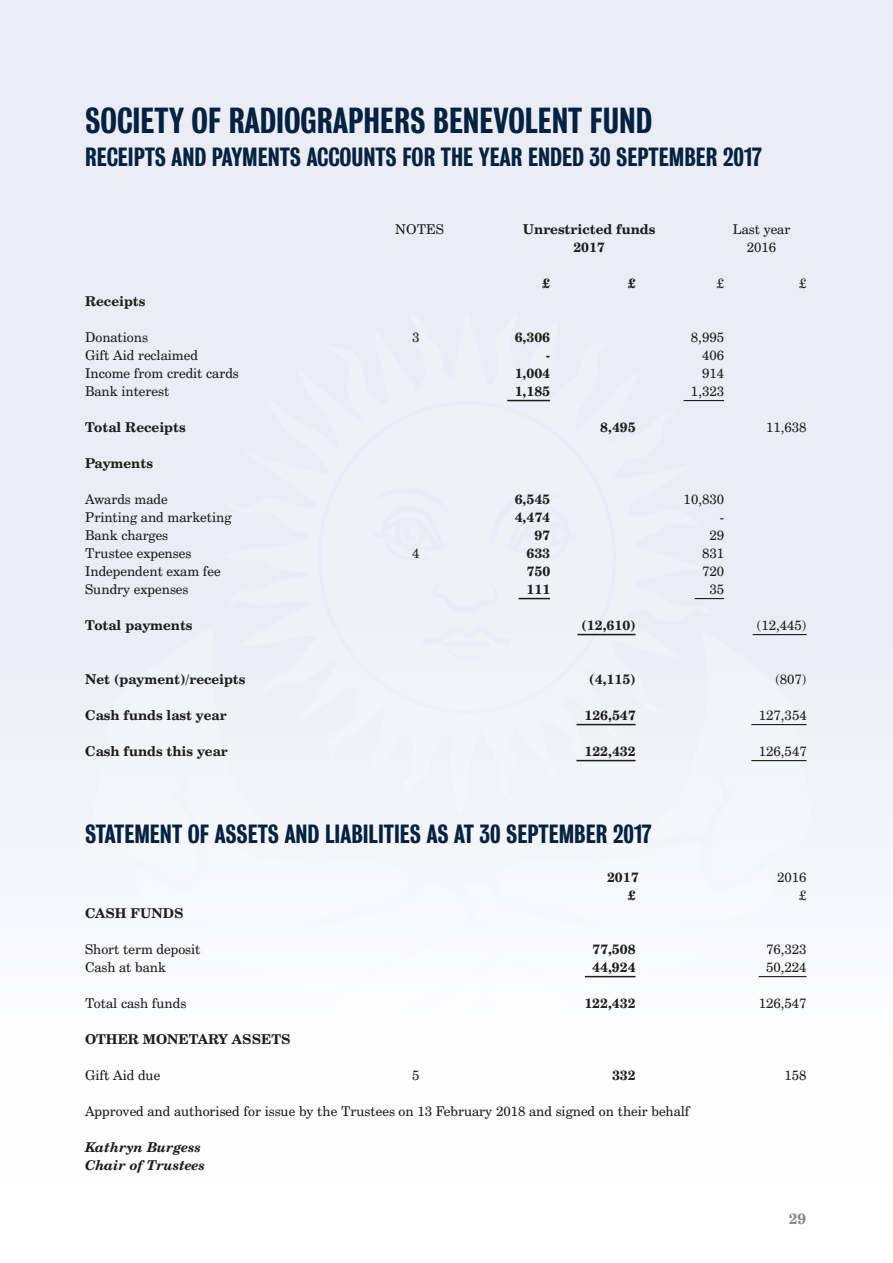
<style>
.page{position:relative;width:893px;height:1263px;background:#fff}
.page>*{position:absolute;margin:0;border:0;box-sizing:border-box;transform-origin:0 0}
.t1{font:33px "Bureau Grotesque Three Five";color:#04223f}
.t2{font:24px "Bureau Grotesque Three Five";color:#04223f}
.t3{font:700 15px "Century Schoolbook BT";color:#878787}
.t4{font:13.5px "Century Schoolbook BT";color:#1d1d1b}
.t5{font:700 13.5px "Century Schoolbook BT";color:#1d1d1b}
.t6{font:italic 700 13.5px/18px "Century Schoolbook BT";color:#1d1d1b}
</style>
<div class="page">
<div style="left:0;top:0;width:893px;height:1178px;background:linear-gradient(to bottom,#e4e8f4,#fbfcfd)"></div>
<div style="left:93px;top:622px;width:122px;height:260px;background:#f3f4f9"></div>
<div style="left:215px;top:304px;width:501px;height:322px;background:#eaedf6"></div>
<div style="left:319px;top:403px;width:295px;height:309px;background:#eff1f8;border-radius:50%"></div>
<div style="left:133px;top:626px;width:677px;height:393px;background:#f4f6fa"></div>
<hr style="left:507px;top:400px;width:43px;height:1px;background:#1d1d1b">
<hr style="left:683px;top:400px;width:41px;height:1px;background:#1d1d1b">
<hr style="left:519px;top:598px;width:31px;height:1px;background:#1d1d1b">
<svg style="left:695px;top:598px;width:29px;height:1px"></svg>
<hr style="left:577px;top:634px;width:59px;height:1px;background:#1d1d1b">
<hr style="left:753px;top:634px;width:54px;height:1px;background:#1d1d1b">
<hr style="left:576px;top:724px;width:60px;height:1px;background:#1d1d1b">
<hr style="left:751px;top:724px;width:56px;height:1px;background:#1d1d1b">
<hr style="left:576px;top:760px;width:60px;height:1px;background:#1d1d1b">
<hr style="left:751px;top:760px;width:56px;height:1px;background:#1d1d1b">
<hr style="left:585px;top:976px;width:51px;height:1px;background:#1d1d1b">
<hr style="left:759px;top:976px;width:48px;height:1px;background:#1d1d1b">
<h1 class="t1" style="left:85px;top:101px;width:569px">SOCIETY OF RADIOGRAPHERS BENEVOLENT FUND</h1>
<h2 class="t2" style="left:85px;top:143px;width:678px">RECEIPTS AND PAYMENTS ACCOUNTS FOR THE YEAR ENDED 30 SEPTEMBER 2017</h2>
<p class="t4" style="left:395px;top:221px;width:50px">NOTES</p>
<p class="t5" style="left:523px;top:221px;width:134px">Unrestricted funds</p>
<p class="t4" style="left:733px;top:221px;width:59px">Last year</p>
<p class="t5" style="left:573px;top:239px;width:33px">2017</p>
<p class="t4" style="left:747px;top:239px;width:31px">2016</p>
<p class="t5" style="left:542px;top:275px;width:9px">£</p>
<p class="t5" style="left:628px;top:275px;width:9px">£</p>
<p class="t4" style="left:717px;top:275px;width:9px">£</p>
<p class="t4" style="left:799px;top:275px;width:9px">£</p>
<p class="t5" style="left:85px;top:293px;width:62px">Receipts</p>
<p class="t4" style="left:85px;top:329px;width:65px">Donations</p>
<p class="t4" style="left:412px;top:329px;width:9px">3</p>
<p class="t5" style="left:515px;top:329px;width:37px">6,306</p>
<p class="t4" style="left:691px;top:329px;width:35px">8,995</p>
<p class="t4" style="left:85px;top:347px;width:114px">Gift Aid reclaimed</p>
<p class="t5" style="left:546px;top:347px;width:6px">-</p>
<p class="t4" style="left:702px;top:347px;width:24px">406</p>
<p class="t4" style="left:85px;top:365px;width:155px">Income from credit cards</p>
<p class="t5" style="left:515px;top:365px;width:37px">1,004</p>
<p class="t4" style="left:702px;top:365px;width:24px">914</p>
<p class="t4" style="left:85px;top:383px;width:86px">Bank interest</p>
<p class="t5" style="left:515px;top:383px;width:37px">1,185</p>
<p class="t4" style="left:691px;top:383px;width:35px">1,323</p>
<p class="t5" style="left:85px;top:419px;width:102px">Total Receipts</p>
<p class="t5" style="left:600px;top:419px;width:37px">8,495</p>
<p class="t4" style="left:766px;top:419px;width:42px">11,638</p>
<p class="t5" style="left:85px;top:455px;width:69px">Payments</p>
<p class="t4" style="left:85px;top:491px;width:84px">Awards made</p>
<p class="t5" style="left:515px;top:491px;width:37px">6,545</p>
<p class="t4" style="left:684px;top:491px;width:42px">10,830</p>
<p class="t4" style="left:85px;top:509px;width:148px">Printing and marketing</p>
<p class="t5" style="left:515px;top:509px;width:37px">4,474</p>
<p class="t4" style="left:720px;top:509px;width:6px">-</p>
<p class="t4" style="left:85px;top:527px;width:85px">Bank charges</p>
<p class="t5" style="left:534px;top:527px;width:17px">97</p>
<p class="t4" style="left:709px;top:527px;width:16px">29</p>
<p class="t4" style="left:85px;top:545px;width:108px">Trustee expenses</p>
<p class="t4" style="left:412px;top:545px;width:9px">4</p>
<p class="t5" style="left:527px;top:545px;width:25px">633</p>
<p class="t4" style="left:702px;top:545px;width:24px">831</p>
<p class="t4" style="left:85px;top:563px;width:137px">Independent exam fee</p>
<p class="t5" style="left:527px;top:563px;width:25px">750</p>
<p class="t4" style="left:702px;top:563px;width:24px">720</p>
<p class="t4" style="left:85px;top:581px;width:105px">Sundry expenses</p>
<p class="t5" style="left:527px;top:581px;width:25px">111</p>
<p class="t4" style="left:709px;top:581px;width:16px">35</p>
<p class="t5" style="left:85px;top:617px;width:109px">Total payments</p>
<p class="t5" style="left:581px;top:617px;width:56px">(12,610)</p>
<p class="t4" style="left:757px;top:617px;width:52px">(12,445)</p>
<p class="t5" style="left:85px;top:671px;width:162px">Net (payment)/receipts</p>
<p class="t5" style="left:589px;top:671px;width:48px">(4,115)</p>
<p class="t4" style="left:775px;top:671px;width:33px">(807)</p>
<p class="t5" style="left:85px;top:707px;width:143px">Cash funds last year</p>
<p class="t5" style="left:585px;top:707px;width:53px">126,547</p>
<p class="t4" style="left:759px;top:707px;width:49px">127,354</p>
<p class="t5" style="left:85px;top:743px;width:144px">Cash funds this year</p>
<p class="t5" style="left:585px;top:743px;width:53px">122,432</p>
<p class="t4" style="left:759px;top:743px;width:49px">126,547</p>
<h2 class="t2" style="left:85px;top:820px;width:568px">STATEMENT OF ASSETS AND LIABILITIES AS AT 30 SEPTEMBER 2017</h2>
<p class="t5" style="left:607px;top:869px;width:33px">2017</p>
<p class="t4" style="left:777px;top:869px;width:31px">2016</p>
<p class="t5" style="left:628px;top:887px;width:9px">£</p>
<p class="t4" style="left:799px;top:887px;width:9px">£</p>
<p class="t5" style="left:85px;top:905px;width:100px">CASH FUNDS</p>
<p class="t4" style="left:85px;top:941px;width:117px">Short term deposit</p>
<p class="t5" style="left:592px;top:941px;width:45px">77,508</p>
<p class="t4" style="left:766px;top:941px;width:42px">76,323</p>
<p class="t4" style="left:85px;top:959px;width:82px">Cash at bank</p>
<p class="t5" style="left:592px;top:959px;width:45px">44,924</p>
<p class="t4" style="left:766px;top:959px;width:42px">50,224</p>
<p class="t4" style="left:85px;top:995px;width:103px">Total cash funds</p>
<p class="t5" style="left:584px;top:995px;width:53px">122,432</p>
<p class="t4" style="left:759px;top:995px;width:49px">126,547</p>
<p class="t5" style="left:85px;top:1031px;width:207px">OTHER MONETARY ASSETS</p>
<p class="t4" style="left:85px;top:1067px;width:77px">Gift Aid due</p>
<p class="t4" style="left:412px;top:1067px;width:9px">5</p>
<p class="t5" style="left:612px;top:1067px;width:25px">332</p>
<p class="t4" style="left:784px;top:1067px;width:24px">158</p>
<p class="t4" style="left:85px;top:1103px;width:606px">Approved and authorised for issue by the Trustees on 13 February 2018 and signed on their behalf</p>
<p class="t6" style="left:85px;top:1138px;width:122px">Kathryn Burgess<br>Chair of Trustees</p>
<p class="t3" style="left:789px;top:1209px;width:19px">29</p>
</div>
